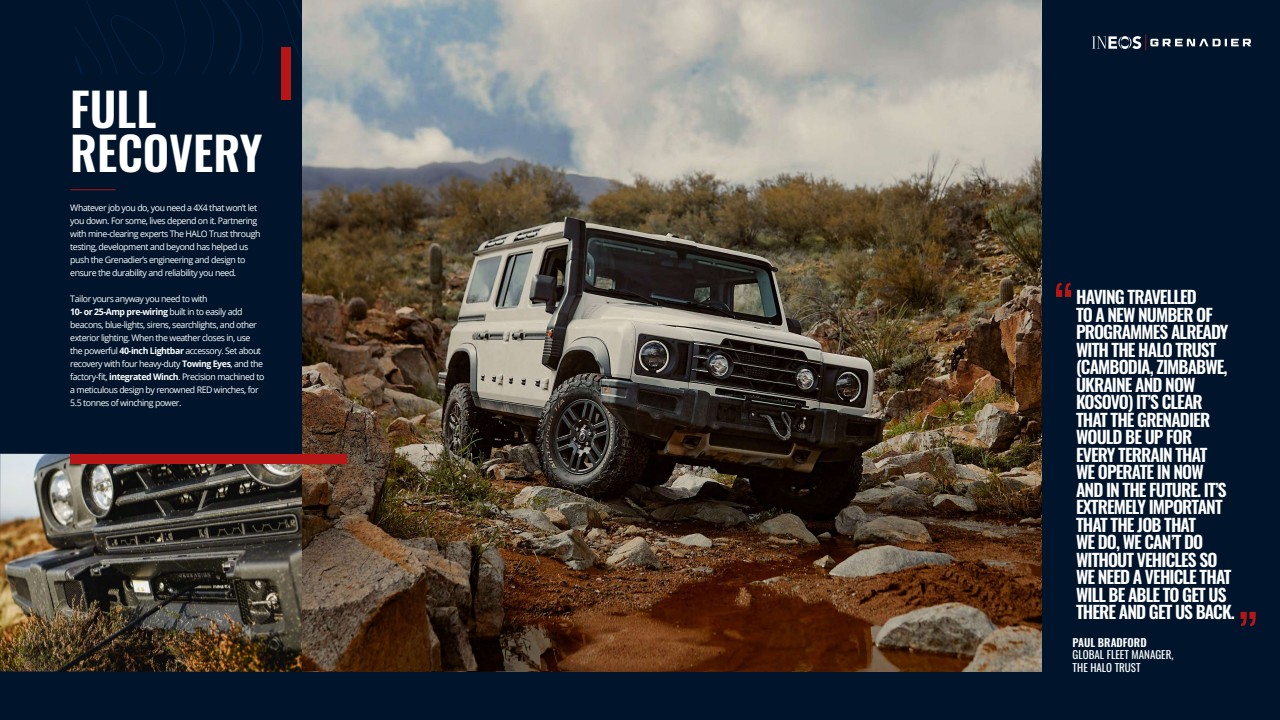
<style>
.page{position:relative;width:1280px;height:720px;background:#00152c}
.page>*{position:absolute;margin:0;border:0;box-sizing:border-box;transform-origin:0 0}
.t1{font:600 46.1px/43px "Oswald";color:#fff}
.t2{font:600 17.5px/17.5px "Oswald";letter-spacing:-.05em;color:#fff}
.t3{font:11px/12.5px "Oswald";color:#fff}
.t4{font:600 11px "Oswald";color:#fff}
.t5{font:9px/13px "Open Sans";letter-spacing:-.05em;color:#fff}
.s1{font-weight:700}
</style>
<div class="page">
<svg style="left:75px;top:0;width:227px;height:73px"></svg>
<img style="left:0;top:454px;width:304px;height:218px">
<svg style="left:1241px;top:612px;width:15px;height:14px"></svg>
<svg style="left:1056px;top:283px;width:15px;height:14px"></svg>
<img style="left:302px;top:0;width:738px;height:670px">
<div style="left:70px;top:454px;width:276px;height:10px;background:#b61615"></div>
<div style="left:281px;top:47px;width:10px;height:53px;background:#b61615"></div>
<hr style="left:70px;top:189px;width:46px;height:1px;background:#b61615">
<svg style="left:1092px;top:35px;width:159px;height:15px"></svg>
<h1 class="t1" style="left:70px;top:91px;width:194px">FULL<br>RECOVERY</h1>
<p class="t5" style="left:70px;top:201px;width:192px">Whatever job you do, you need a 4X4 that won’t let you down. For some, lives depend on it. Partnering with mine-clearing experts The HALO Trust through testing, development and beyond has helped us push the Grenadier’s engineering and design to ensure the durability and reliability you need.</p>
<p class="t5" style="left:70px;top:292px;width:196px">Tailor yours anyway you need to with<br><span class="s1">10- or 25-Amp pre-wiring</span> built in to easily add beacons, blue-lights, sirens, searchlights, and other exterior lighting. When the weather closes in, use the powerful <span class="s1">40-inch Lightbar</span> accessory. Set about recovery with four heavy-duty <span class="s1">Towing Eyes</span>, and the factory-fit, <span class="s1">integrated Winch</span>. Precision machined to a meticulous design by renowned RED winches, for 5.5 tonnes of winching power.</p>
<p class="t2" style="left:1076px;top:290px;width:160px">HAVING TRAVELLED<br>TO A NEW NUMBER OF<br>PROGRAMMES ALREADY<br>WITH THE HALO TRUST (CAMBODIA, ZIMBABWE,<br>UKRAINE AND NOW<br>KOSOVO) IT’S CLEAR<br>THAT THE GRENADIER<br>WOULD BE UP FOR<br>EVERY TERRAIN THAT<br>WE OPERATE IN NOW<br>AND IN THE FUTURE. IT’S<br>EXTREMELY IMPORTANT<br>THAT THE JOB THAT<br>WE DO, WE CAN’T DO<br>WITHOUT VEHICLES SO<br>WE NEED A VEHICLE THAT<br>WILL BE ABLE TO GET US<br>THERE AND GET US BACK.</p>
<p class="t4" style="left:1073px;top:637px;width:75px">PAUL BRADFORD</p>
<p class="t3" style="left:1073px;top:648px;width:102px">GLOBAL FLEET MANAGER,<br>THE HALO TRUST</p>
</div>
